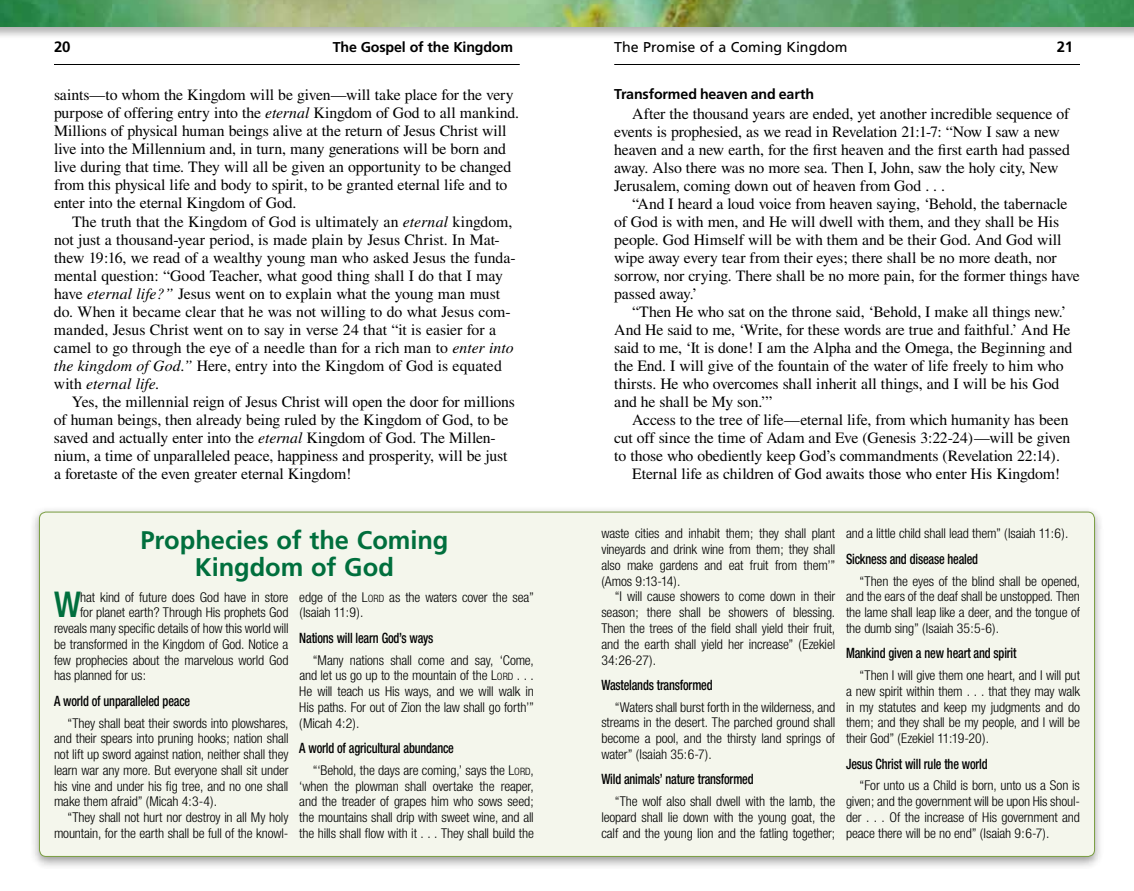
<style>
.page{position:relative;width:1134px;height:891px;background:#fff}
.page>*{position:absolute;margin:0;border:0;box-sizing:border-box;transform-origin:0 0}
.t1{font:500 condensed 35.55px "Helvetica Neue";color:#006f3d}
.t2{font:700 25.5px/27px "Frutiger";letter-spacing:-.005em;color:#006f3d;text-align:center}
.t3{font:15.75px/18px "Times";letter-spacing:-.01em;color:#000}
.t4{font:700 15px "Frutiger";color:#000}
.t5{font:500 condensed 14.25px "Helvetica Neue";letter-spacing:-.015em;color:#000;scale:.86 1}
.t6{font:700 14.25px "Frutiger";letter-spacing:-.015em;color:#000}
.t7{font:14.25px "Frutiger";color:#000}
.t8{font:300 condensed 13.5px/15.8px "Helvetica Neue";letter-spacing:-.01em;color:#000;text-align:justify}
.s1{font-style:italic}
.s2{font-style:inherit}
.s3{font-size:10.2px}
</style>
<div class="page">
<hr style="left:54px;top:64px;width:466px;height:1px;background:#000">
<hr style="left:614px;top:64px;width:466px;height:1px;background:#000">
<div style="left:0;top:0;width:1134px;height:39px;background:#000;opacity:.3"></div>
<img style="left:0;top:0;width:1134px;height:27px">
<div style="left:30px;top:505px;width:1074px;height:364px;background:#000;opacity:.4"></div>
<div style="left:39px;top:512px;width:1056px;height:344px;background:#f4f6ec;border-radius:7px"></div>
<p class="t7" style="left:614px;top:38px;width:235px">The Promise of a Coming Kingdom</p>
<p class="t4" style="left:54px;top:38px;width:18px">20</p>
<p class="t6" style="left:333px;top:39px;width:182px">The Gospel of the Kingdom</p>
<p class="t4" style="left:1057px;top:38px;width:18px">21</p>
<p class="t3" style="left:54px;top:86px;width:467px">saints—to whom the Kingdom will be given—will take place for the very purpose of offering entry into the <span class="s1">eternal</span> Kingdom of God to all mankind.<br>Millions of physical human beings alive at the return of Jesus Christ will live into the Millennium and, in turn, many generations will be born and live during that time. They will all be given an opportunity to be changed from this physical life and body to spirit, to be granted eternal life and to enter into the eternal Kingdom of God.</p>
<p class="t3" style="left:54px;top:212px;width:463px;text-indent:18px">The truth that the Kingdom of God is ultimately an <span class="s1">eternal</span> kingdom, not just a thousand-year period, is made plain by Jesus Christ. In Mat&shy;thew 19:16, we read of a wealthy young man who asked Jesus the funda&shy;mental question: “Good Teacher, what good thing shall I do that I may have <span class="s1">eternal life?”</span> Jesus went on to explain what the young man must do. When it became clear that he was not willing to do what Jesus com&shy;manded, Jesus Christ went on to say in verse 24 that “it is easier for a camel to go through the eye of a needle than for a rich man to <span class="s1">enter into the kingdom of God.”</span> Here, entry into the Kingdom of God is equated with <span class="s1">eternal life.</span></p>
<p class="t3" style="left:54px;top:393px;width:463px;text-indent:18px">Yes, the millennial reign of Jesus Christ will open the door for millions of human beings, then already being ruled by the Kingdom of God, to be saved and actually enter into the <span class="s1">eternal</span> Kingdom of God. The Millen&shy;nium, a time of unparalleled peace, happiness and prosperity, will be just a foretaste of the even greater eternal Kingdom!</p>
<p class="t6" style="left:614px;top:86px;width:201px">Transformed heaven and earth</p>
<p class="t3" style="left:614px;top:105px;width:457px;text-indent:18px">After the thousand years are ended, yet another incredible sequence of events is prophesied, as we read in Revelation 21:1-7: “Now I saw a new heaven and a new earth, for the first heaven and the first earth had passed away. Also there was no more sea. Then I, John, saw the holy city, New Jerusalem, coming down out of heaven from God . . .</p>
<p class="t3" style="left:614px;top:195px;width:467px;text-indent:18px">“And I heard a loud voice from heaven saying, ‘Behold, the tabernacle of God is with men, and He will dwell with them, and they shall be His people. God Himself will be with them and be their God. And God will wipe away every tear from their eyes; there shall be no more death, nor sorrow, nor crying. There shall be no more pain, for the former things have passed away.’</p>
<p class="t3" style="left:614px;top:303px;width:459px;text-indent:18px">“Then He who sat on the throne said, ‘Behold, I make all things new.’ And He said to me, ‘Write, for these words are true and faithful.’ And He said to me, ‘It is done! I am the Alpha and the Omega, the Beginning and the End. I will give of the fountain of the water of life freely to him who thirsts. He who overcomes shall inherit all things, and I will be his God and he shall be My son.’”</p>
<p class="t3" style="left:632px;top:411px;width:438px">Access to the tree of life—eternal life, from which humanity has been</p>
<p class="t3" style="left:614px;top:429px;width:458px">cut off since the time of Adam and Eve (Genesis 3:22-24)—will be given</p>
<p class="t3" style="left:614px;top:447px;width:447px">to those who obediently keep God’s commandments (Revelation 22:14).</p>
<p class="t3" style="left:632px;top:465px;width:429px">Eternal life as children of God awaits those who enter His Kingdom!</p>
<h2 class="t2" style="left:140px;top:527px;width:309px">Prophecies of the Coming<br>Kingdom of God</h2>
<h1 class="t1" style="left:54px;top:584px;width:28px">W</h1>
<p class="t8" style="left:80px;top:589px;width:210px">hat kind of future does God have in store</p>
<p class="t8" style="left:80px;top:605px;width:210px">for planet earth? Through His prophets God</p>
<p class="t8" style="left:54px;top:620px;width:236px">reveals many specific details of how this world will</p>
<p class="t8" style="left:54px;top:636px;width:236px">be transformed in the Kingdom of God. Notice a</p>
<p class="t8" style="left:54px;top:652px;width:236px">few prophecies about the marvelous world God</p>
<p class="t8" style="left:54px;top:668px;width:94px">has planned for us:</p>
<p class="t5" style="left:54px;top:692px;width:160px">A world of unparalleled peace</p>
<p class="t8" style="left:54px;top:715px;width:236px;text-indent:13px">“They shall beat their swords into plowshares, and their spears into pruning hooks; nation shall not lift up sword against nation, neither shall they learn war any more. But everyone shall sit under his vine and under his fig tree, and no one shall make them afraid” (Micah 4:3-4).</p>
<p class="t8" style="left:54px;top:809px;width:236px;text-align:right">“They shall not hurt nor destroy in all My holy mountain, for the earth shall be full of the knowl-</p>
<p class="t8" style="left:299px;top:589px;width:236px">edge of the <span class="s2">L</span><span class="s3">ORD</span> as the waters cover the sea” (Isaiah 11:9).</p>
<p class="t5" style="left:299px;top:629px;width:157px">Nations will learn God’s ways</p>
<p class="t8" style="left:299px;top:652px;width:236px;text-indent:14px">“Many nations shall come and say, ‘Come, and let us go up to the mountain of the <span class="s2">L</span><span class="s3">ORD</span> . . .<br>He will teach us His ways, and we will walk in His paths. For out of Zion the law shall go forth’” (Micah 4:2).</p>
<p class="t5" style="left:299px;top:740px;width:181px">A world of agricultural abundance</p>
<p class="t8" style="left:299px;top:762px;width:236px;text-indent:13px">“‘Behold, the days are coming,’ says the <span class="s2">L</span><span class="s3">ORD</span>, ‘when the plowman shall overtake the reaper, and the treader of grapes him who sows seed; the mountains shall drip with sweet wine, and all the hills shall flow with it . . . They shall build the</p>
<p class="t8" style="left:601px;top:526px;width:235px">waste cities and inhabit them; they shall plant vineyards and drink wine from them; they shall also make gardens and eat fruit from them’” (Amos 9:13-14).</p>
<p class="t8" style="left:601px;top:589px;width:235px;text-indent:13px">“I will cause showers to come down in their season; there shall be showers of blessing.<br>Then the trees of the field shall yield their fruit, and the earth shall yield her increase” (Ezekiel 34:26-27).</p>
<p class="t5" style="left:601px;top:676px;width:131px">Wastelands transformed</p>
<p class="t8" style="left:601px;top:699px;width:235px;text-indent:13px">“Waters shall burst forth in the wilderness, and streams in the desert. The parched ground shall become a pool, and the thirsty land springs of water” (Isaiah 35:6-7).</p>
<p class="t5" style="left:601px;top:771px;width:179px">Wild animals’ nature transformed</p>
<p class="t8" style="left:601px;top:793px;width:235px;text-indent:13px">“The wolf also shall dwell with the lamb, the leopard shall lie down with the young goat, the calf and the young lion and the fatling together;</p>
<p class="t8" style="left:846px;top:526px;width:224px">and a little child shall lead them” (Isaiah 11:6).</p>
<p class="t5" style="left:846px;top:550px;width:155px">Sickness and disease healed</p>
<p class="t8" style="left:846px;top:573px;width:235px;text-indent:13px">“Then the eyes of the blind shall be opened, and the ears of the deaf shall be unstopped. Then the lame shall leap like a deer, and the tongue of the dumb sing” (Isaiah 35:5-6).</p>
<p class="t5" style="left:846px;top:645px;width:200px">Mankind given a new heart and spirit</p>
<p class="t8" style="left:846px;top:667px;width:235px;text-indent:13px">“Then I will give them one heart, and I will put a new spirit within them . . . that they may walk in my statutes and keep my judgments and do them; and they shall be my people, and I will be their God” (Ezekiel 11:19-20).</p>
<p class="t5" style="left:846px;top:755px;width:166px">Jesus Christ will rule the world</p>
<p class="t8" style="left:846px;top:778px;width:235px;text-indent:13px">“For unto us a Child is born, unto us a Son is given; and the government will be upon His shoul&shy;der . . . Of the increase of His government and peace there will be no end” (Isaiah 9:6-7).</p>
</div>
